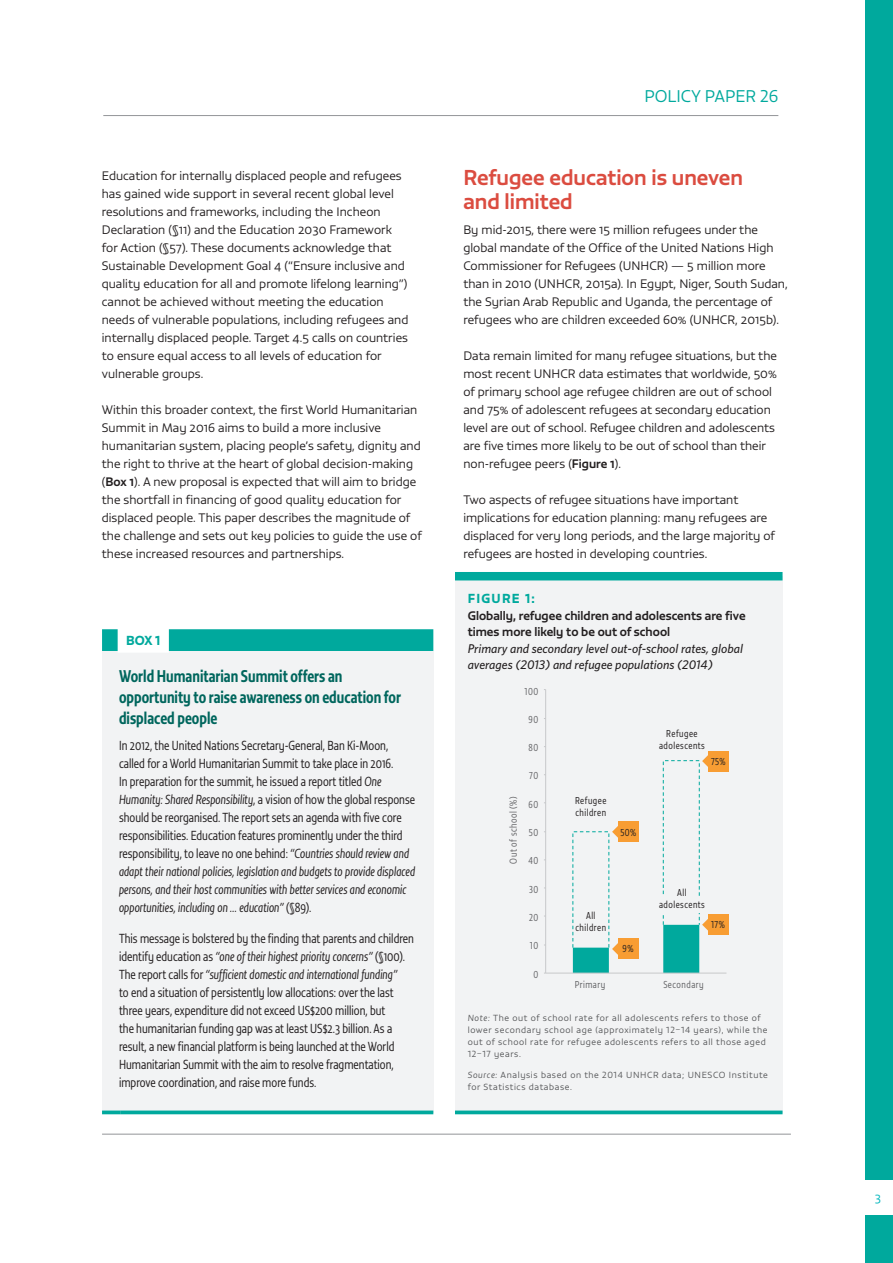
<style>
.page{position:relative;width:893px;height:1263px;background:#fff}
.page>*{position:absolute;margin:0;border:0;box-sizing:border-box;transform-origin:0 0}
.Head_1__GMR_H3{font:500 21px/24px "Vita Std";color:#db4c40}
.Box_Title{font:500 16.5px/21px "Vita Cond Std";color:#00665d}
.t1{font:300 16.5px "Vita Std";color:#00a99d}
.Box_Text{font:300 12.75px/18px "Vita Cond Std";color:#231f20}
.Figure_Subtitle{font:italic 500 12.75px/16.5px "Whitney";color:#231f20}
.Figure_Number{font:12.75px "Vita Std Bld";letter-spacing:.1em;color:#00a99d}
.Box{font:12.75px "Vita Std Bld";color:#00a99d}
.Body{font:300 12px/18px "Vita Std";letter-spacing:.005em;color:#231f20}
.Figure_Title{font:500 12px/16.5px "Vita Std";color:#231f20}
.t2{font:300 12px "Vita Std";color:#00b6bc}
.t3{font:300 9.75px/12px "Vita Cond Std";letter-spacing:.05em;color:#231f20;text-align:center}
.t4{font:300 9.75px "Vita Cond Std";letter-spacing:.05em;color:#636366}
.Note_Source{font:300 8.7px/12px "Vita Std";letter-spacing:.07em;color:#57585a}
.s1{font-weight:500}
.s2{font-style:italic}
</style>
<div class="page">
<div style="left:865px;top:0;width:28px;height:1263px;background:#00a99d"></div>
<div style="left:856px;top:1180px;width:37px;height:35px;background:#fff"></div>
<hr style="left:102px;top:1134px;width:689px;height:1px;background:#939598">
<hr style="left:103px;top:115px;width:675px;height:1px;background:#939598">
<div style="left:455px;top:576px;width:327px;height:536px;background:#f2f3f4"></div>
<div style="left:455px;top:572px;width:327px;height:8px;background:#00a99d"></div>
<svg style="left:455px;top:1110px;width:327px;height:4px"></svg>
<hr style="left:545px;top:689px;width:1px;height:284px;background:#c7c8ca">
<hr style="left:546px;top:973px;width:180px;height:1px;background:#c7c8ca">
<div style="left:708px;top:914px;width:20px;height:21px;background:#f89d33"></div>
<div style="left:708px;top:751px;width:20px;height:20px;background:#f89d33"></div>
<svg style="left:572px;top:755px;width:151px;height:218px"></svg>
<div style="left:618px;top:821px;width:20px;height:21px;background:#f89d33"></div>
<div style="left:102px;top:629px;width:331px;height:22px;background:#00a99d"></div>
<div style="left:102px;top:651px;width:331px;height:461px;background:#f2f3f4"></div>
<svg style="left:102px;top:1110px;width:18px;height:4px"></svg>
<svg style="left:120px;top:1110px;width:313px;height:4px"></svg>
<div style="left:118px;top:624px;width:51px;height:29px;background:#fff"></div>
<p class="Body" style="left:102px;top:167px;width:308px">Education for internally displaced people and refugees has gained wide support in several recent global level resolutions and frameworks, including the Incheon Declaration (§11) and the Education 2030 Framework for Action (§57). These documents acknowledge that Sustainable Development Goal 4 (“Ensure inclusive and quality education for all and promote lifelong learning”) cannot be achieved without meeting the education needs of vulnerable populations, including refugees and internally displaced people. Target 4.5 calls on countries to ensure equal access to all levels of education for vulnerable groups.</p>
<p class="Body" style="left:102px;top:401px;width:322px">Within this broader context, the first World Humanitarian Summit in May 2016 aims to build a more inclusive humanitarian system, placing people’s safety, dignity and the right to thrive at the heart of global decision-making (<span class="s1">Box 1</span>). A new proposal is expected that will aim to bridge the shortfall in financing of good quality education for displaced people. This paper describes the magnitude of the challenge and sets out key policies to guide the use of these increased resources and partnerships.</p>
<p class="Box" style="left:126px;top:632px;width:36px">BOX 1</p>
<p class="Box_Title" style="left:119px;top:665px;width:283px">World Humanitarian Summit offers an opportunity to raise awareness on education for displaced people</p>
<p class="Box_Text" style="left:119px;top:736px;width:298px">In 2012, the United Nations Secretary-General, Ban Ki-Moon, called for a World Humanitarian Summit to take place in 2016.<br>In preparation for the summit, he issued a report titled <span class="s2">One Humanity: Shared Responsibility</span>, a vision of how the global response should be reorganised. The report sets an agenda with five core responsibilities. Education features prominently under the third responsibility, to leave no one behind: <span class="s2">“Countries should review and adapt their national policies, legislation and budgets to provide displaced persons, and their host communities with better services and economic opportunities, including on … education”</span> (§89).</p>
<p class="Box_Text" style="left:119px;top:929px;width:296px">This message is bolstered by the finding that parents and children identify education as <span class="s2">“one of their highest priority concerns”</span> (§100).<br>The report calls for <span class="s2">“sufficient domestic and international funding”<br></span>to end a situation of persistently low allocations: over the last three years, expenditure did not exceed US$200 million, but<br>the humanitarian funding gap was at least US$2.3 billion. As a result, a new financial platform is being launched at the World Humanitarian Summit with the aim to resolve fragmentation, improve coordination, and raise more funds.</p>
<h2 class="t1" style="left:644px;top:85px;width:135px">POLICY PAPER 26</h2>
<p class="Head_1__GMR_H3" style="left:463px;top:165px;width:281px">Refugee education is uneven and limited</p>
<p class="Body" style="left:463px;top:221px;width:326px">By mid-2015, there were 15 million refugees under the global mandate of the Office of the United Nations High Commissioner for Refugees (UNHCR) — 5 million more than in 2010 (UNHCR, 2015a). In Egypt, Niger, South Sudan, the Syrian Arab Republic and Uganda, the percentage of refugees who are children exceeded 60% (UNHCR, 2015b).</p>
<p class="Body" style="left:463px;top:347px;width:315px">Data remain limited for many refugee situations, but the most recent UNHCR data estimates that worldwide, 50% of primary school age refugee children are out of school and 75% of adolescent refugees at secondary education level are out of school. Refugee children and adolescents are five times more likely to be out of school than their non-refugee peers (<span class="s1">Figure 1</span>).</p>
<p class="Body" style="left:463px;top:491px;width:313px">Two aspects of refugee situations have important implications for education planning: many refugees are displaced for very long periods, and the large majority of refugees are hosted in developing countries.</p>
<p class="Figure_Number" style="left:468px;top:590px;width:69px">FIGURE 1:</p>
<p class="Figure_Title" style="left:468px;top:607px;width:279px">Globally, refugee children and adolescents are five times more likely to be out of school</p>
<p class="Figure_Subtitle" style="left:468px;top:640px;width:277px">Primary and secondary level out-of-school rates, global averages (2013) and refugee populations (2014)</p>
<p class="t4" style="left:525px;top:685px;width:15px">100</p>
<p class="t4" style="left:529px;top:713px;width:11px">90</p>
<p class="t4" style="left:528px;top:741px;width:11px">80</p>
<p class="t4" style="left:529px;top:770px;width:10px">70</p>
<p class="t4" style="left:529px;top:798px;width:11px">60</p>
<p class="t4" style="left:529px;top:826px;width:11px">50</p>
<p class="t4" style="left:528px;top:855px;width:11px">40</p>
<p class="t4" style="left:529px;top:883px;width:11px">30</p>
<p class="t4" style="left:529px;top:911px;width:11px">20</p>
<p class="t4" style="left:530px;top:940px;width:10px">10</p>
<p class="t4" style="left:533px;top:968px;width:6px">0</p>
<p class="t4" style="left:507px;top:863px;width:69px;rotate:-90deg">Out of school (%)</p>
<p class="t3" style="left:659px;top:727px;width:47px">Refugee adolescents</p>
<p class="t3" style="left:575px;top:795px;width:33px;text-align:left">Refugee children</p>
<p class="t3" style="left:620px;top:826px;width:17px">50%</p>
<p class="t3" style="left:575px;top:909px;width:32px">All children</p>
<p class="t3" style="left:623px;top:943px;width:12px">9%</p>
<p class="t3" style="left:711px;top:755px;width:16px">75%</p>
<p class="t3" style="left:659px;top:886px;width:47px">All adolescents</p>
<p class="t3" style="left:711px;top:919px;width:15px">17%</p>
<p class="t4" style="left:575px;top:978px;width:32px">Primary</p>
<p class="t4" style="left:663px;top:978px;width:42px">Secondary</p>
<p class="Note_Source" style="left:468px;top:1012px;width:301px"><span class="s2">Note:</span> The out of school rate for all adolescents refers to those of lower secondary school age (approximately 12–14 years), while the out of school rate for refugee adolescents refers to all those aged 12–17 years.</p>
<p class="Note_Source" style="left:468px;top:1069px;width:302px"><span class="s2">Source:</span> Analysis based on the 2014 UNHCR data; UNESCO Institute for Statistics database.</p>
<p class="t2" style="left:875px;top:1189px;width:8px">3</p>
</div>
